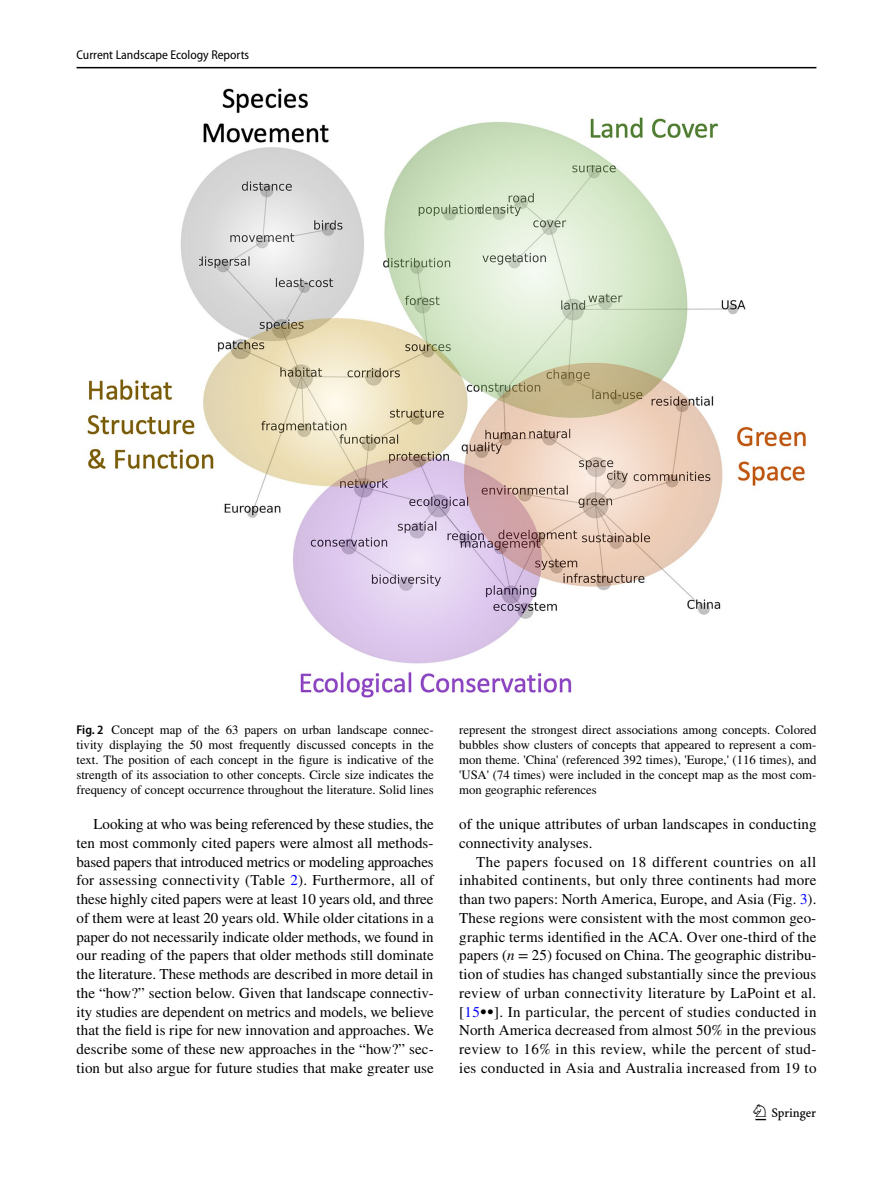
<style>
.page{position:relative;width:893px;height:1187px;background:#fff}
.page>*{position:absolute;margin:0;border:0;box-sizing:border-box;transform-origin:0 0}
.t1{font:22.5px "Springnew Regular 3";color:#000}
.t2{font:15px/18.8px "STIX";letter-spacing:.01em;color:#000;text-align:justify}
.t3{font:12.75px/15px "STIX";color:#000;text-align:justify}
.t4{font:semi-condensed 12.75px "Myriad Pro";color:#000}
.s1{font-family:"Myriad Pro";font-weight:600;font-stretch:semi-condensed}
.s2{color:#00f}
.s3{font-style:italic}
.s4{font-size:12.75px}
</style>
<div class="page">
<hr style="left:77px;top:67px;width:739px;height:1px;background:#000">
<img style="left:85px;top:88px;width:723px;height:610px">
<p class="t4" style="left:77px;top:48px;width:174px">Current Landscape Ecology Reports</p>
<p class="t3" style="left:77px;top:723px;width:359px"><span class="s1">Fig. 2</span> Concept map of the 63 papers on urban landscape connec&shy;tivity displaying the 50 most frequently discussed concepts in the text. The position of each concept in the figure is indicative of the strength of its association to other concepts. Circle size indicates the frequency of concept occurrence throughout the literature. Solid lines</p>
<p class="t3" style="left:459px;top:723px;width:359px">represent the strongest direct associations among concepts. Colored bubbles show clusters of concepts that appeared to represent a com&shy;mon theme. 'China' (referenced 392 times), 'Europe,' (116 times), and 'USA' (74 times) were included in the concept map as the most com&shy;mon geographic references</p>
<p class="t2" style="left:77px;top:815px;width:359px;text-indent:17px">Looking at who was being referenced by these studies, the ten most commonly cited papers were almost all methods&shy;based papers that introduced metrics or modeling approaches for assessing connectivity (Table <span class="s2">2</span>). Furthermore, all of these highly cited papers were at least 10 years old, and three of them were at least 20 years old. While older citations in a paper do not necessarily indicate older methods, we found in our reading of the papers that older methods still dominate the literature. These methods are described in more detail in the “how?” section below. Given that landscape connectiv&shy;ity studies are dependent on metrics and models, we believe that the field is ripe for new innovation and approaches. We describe some of these new approaches in the “how?” sec&shy;tion but also argue for future studies that make greater use</p>
<p class="t2" style="left:459px;top:815px;width:359px">of the unique attributes of urban landscapes in conducting connectivity analyses.</p>
<p class="t2" style="left:459px;top:853px;width:359px;text-indent:17px">The papers focused on 18 different countries on all inhabited continents, but only three continents had more than two papers: North America, Europe, and Asia (Fig. <span class="s2">3</span>).<br>These regions were consistent with the most common geo&shy;graphic terms identified in the ACA. Over one-third of the papers (<span class="s3">n</span> = 25) focused on China. The geographic distribu&shy;tion of studies has changed substantially since the previous review of urban connectivity literature by LaPoint et al. [<span class="s2">15</span><span class="s4">••</span>]. In particular, the percent of studies conducted in North America decreased from almost 50% in the previous review to 16% in this review, while the percent of stud&shy;ies conducted in Asia and Australia increased from 19 to</p>
<h1 class="t1" style="left:755px;top:1104px;width:62px">1 3</h1>
</div>
